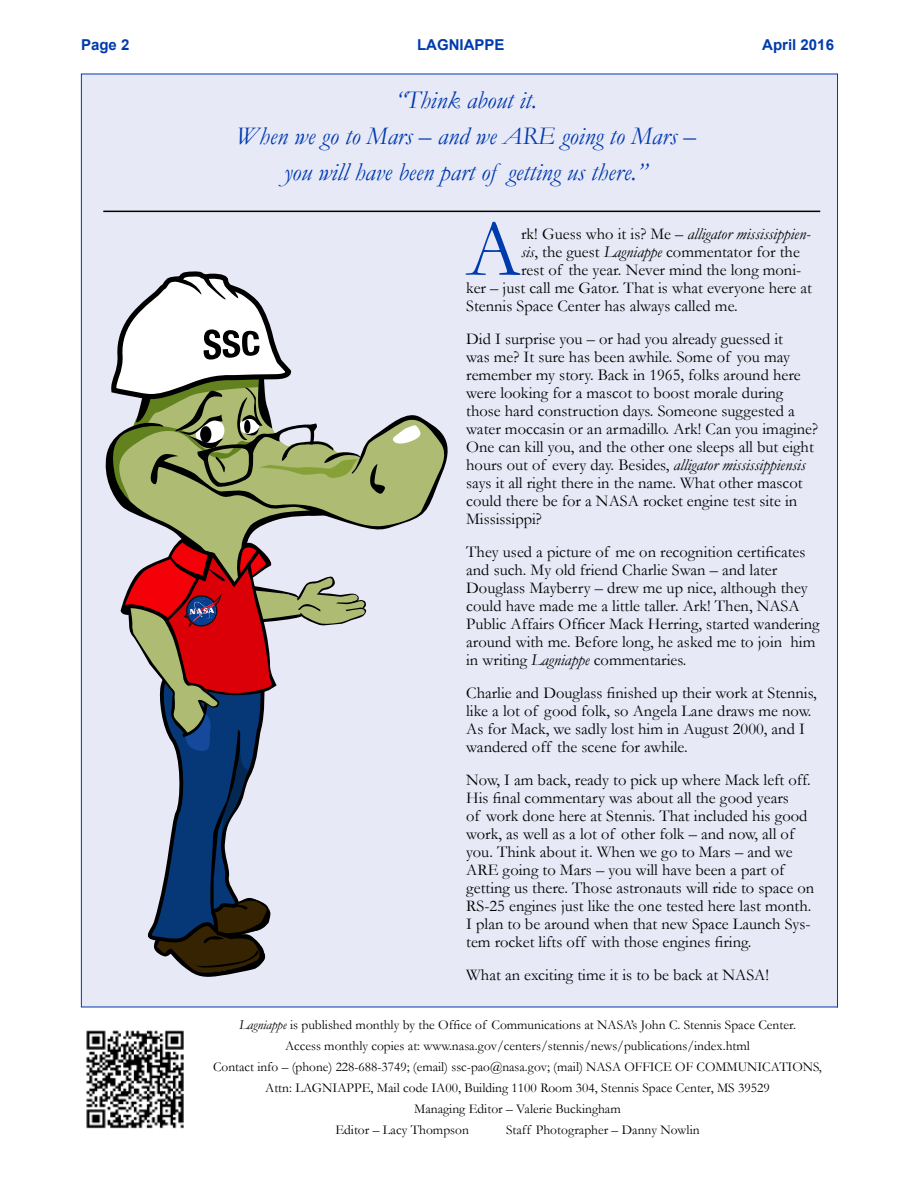
<style>
.page{position:relative;width:918px;height:1188px;background:#fff}
.page>*{position:absolute;margin:0;border:0;box-sizing:border-box;transform-origin:0 0}
.t1{font:81px "Garamond";color:#003bae}
.t2{font:italic 25.5px/36px "Garamond";color:#003bae;text-align:center}
.t3{font:16.5px/18px "Garamond";color:#000}
.t4{font:italic 16.5px "Garamond";color:#000}
.t5{font:700 15px "Arial";color:#003bae}
.t6{font:13.5px "Garamond";color:#000}
.s1{font-style:normal}
.s2{font-style:italic}
</style>
<div class="page">
<div style="left:81px;top:74px;width:757px;height:933px;background:#e8e9f7;border:1px solid #003bae"></div>
<hr style="left:103px;top:211px;width:717px;height:1px;background:#000">
<img style="left:86px;top:1030px;width:98px;height:99px">
<svg style="left:105px;top:271px;width:343px;height:706px"></svg>
<p class="t5" style="left:81px;top:34px;width:50px">Page 2</p>
<p class="t5" style="left:417px;top:34px;width:89px">LAGNIAPPE</p>
<p class="t5" style="left:762px;top:34px;width:73px">April 2016</p>
<h2 class="t2" style="left:236px;top:82px;width:462px">“Think about it.<br>When we go to Mars – and we ARE going to Mars – you will have been part of getting us there.”</h2>
<h1 class="t1" style="left:466px;top:195px;width:56px">A</h1>
<p class="t4" style="left:521px;top:223px;width:291px"><span class="s1">rk! Guess who it is? Me –</span> alligator mississippien-</p>
<p class="t3" style="left:521px;top:242px;width:280px"><span class="s2">sis</span>, the guest <span class="s2">Lagniappe</span> commentator for the</p>
<p class="t3" style="left:521px;top:260px;width:282px">rest of the year. Never mind the long moni-</p>
<p class="t3" style="left:466px;top:278px;width:347px">ker – just call me Gator. That is what everyone here at</p>
<p class="t3" style="left:466px;top:296px;width:273px">Stennis Space Center has always called me.</p>
<p class="t3" style="left:466px;top:329px;width:354px">Did I surprise you – or had you already guessed it<br>was me? It sure has been awhile. Some of you may remember my story. Back in 1965, folks around here were looking for a mascot to boost morale during those hard construction days. Someone suggested a water moccasin or an armadillo. Ark! Can you imagine?<br>One can kill you, and the other one sleeps all but eight hours out of every day. Besides, <span class="s2">alligator mississippiensis </span>says it all right there in the name. What other mascot could there be for a NASA rocket engine test site in Mississippi?</p>
<p class="t3" style="left:466px;top:542px;width:355px">They used a picture of me on recognition certificates and such. My old friend Charlie Swan – and later Douglass Mayberry – drew me up nice, although they could have made me a little taller. Ark! Then, NASA Public Affairs Officer Mack Herring, started wandering around with me. Before long, he asked me to join him in writing <span class="s2">Lagniappe</span> commentaries.</p>
<p class="t3" style="left:466px;top:683px;width:352px">Charlie and Douglass finished up their work at Stennis, like a lot of good folk, so Angela Lane draws me now.<br>As for Mack, we sadly lost him in August 2000, and I wandered off the scene for awhile.</p>
<p class="t3" style="left:466px;top:770px;width:350px">Now, I am back, ready to pick up where Mack left off.<br>His final commentary was about all the good years<br>of work done here at Stennis. That included his good work, as well as a lot of other folk – and now, all of you. Think about it. When we go to Mars – and we ARE going to Mars – you will have been a part of getting us there. Those astronauts will ride to space on RS-25 engines just like the one tested here last month.<br>I plan to be around when that new Space Launch Sys&shy;tem rocket lifts off with those engines firing.</p>
<p class="t3" style="left:466px;top:965px;width:304px">What an exciting time it is to be back at NASA!</p>
<p class="t6" style="left:239px;top:1015px;width:558px"><span class="s2">Lagniappe</span> is published monthly by the Office of Communications at NASA’s John C. Stennis Space Center.</p>
<p class="t6" style="left:285px;top:1036px;width:466px">Access monthly copies at: www.nasa.gov/centers/stennis/news/publications/index.html</p>
<p class="t6" style="left:213px;top:1057px;width:610px">Contact info – (phone) 228-688-3749; (email) ssc-pao@nasa.gov; (mail) NASA OFFICE OF COMMUNICATIONS,</p>
<p class="t6" style="left:265px;top:1078px;width:506px">Attn: LAGNIAPPE, Mail code IA00, Building 1100 Room 304, Stennis Space Center, MS 39529</p>
<p class="t6" style="left:414px;top:1099px;width:208px">Managing Editor – Valerie Buckingham</p>
<p class="t6" style="left:335px;top:1120px;width:135px">Editor – Lacy Thompson</p>
<p class="t6" style="left:506px;top:1120px;width:195px">Staff Photographer – Danny Nowlin</p>
</div>
